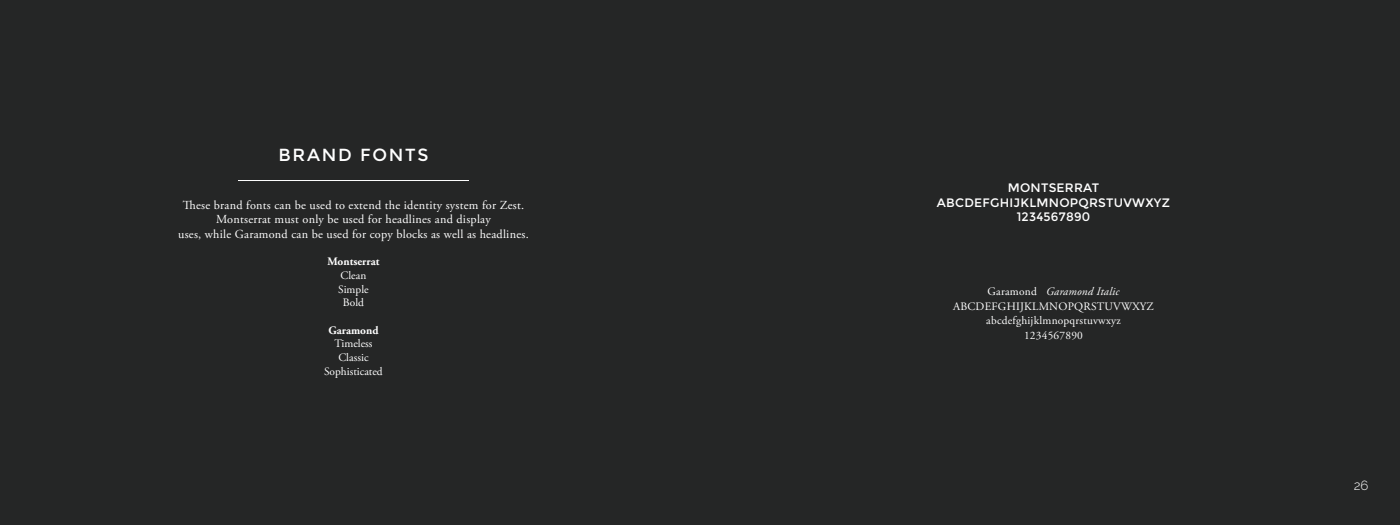
<style>
.page{position:relative;width:1400px;height:525px;background:#252626}
.page>*{position:absolute;margin:0;border:0;box-sizing:border-box;transform-origin:0 0}
.t1{font:17.5px "Montserrat";letter-spacing:.1em;color:#fff}
.t2{font:300 13.12px "Raleway";color:#fff}
.t3{font:12.25px/14.7px "Adobe Garamond Pro";letter-spacing:.02em;color:#fff;text-align:center}
.t4{font:12.25px/14.7px "Montserrat";letter-spacing:.02em;color:#fff;text-align:center}
.t5{font:11.38px/14.7px "Adobe Garamond Pro";letter-spacing:.02em;color:#fff;text-align:center}
.t6{font:11.38px/13.7px "Adobe Garamond Pro";color:#fff;text-align:center}
.t7{font:700 11.38px "Adobe Garamond Pro";color:#fff}
.s1{font-style:italic}
</style>
<div class="page">
<hr style="left:238px;top:180px;width:231px;height:1px;background:#fff">
<h1 class="t1" style="left:278px;top:145px;width:152px">BRAND FONTS</h1>
<p class="t3" style="left:178px;top:198px;width:352px">These brand fonts can be used to extend the identity system for Zest.<br>Montserrat must only be used for headlines and display<br>uses, while Garamond can be used for copy blocks as well as headlines.</p>
<p class="t7" style="left:328px;top:255px;width:53px">Montserrat</p>
<p class="t6" style="left:338px;top:269px;width:32px">Clean<br>Simple<br>Bold</p>
<p class="t7" style="left:329px;top:323px;width:51px">Garamond</p>
<p class="t6" style="left:324px;top:337px;width:60px">Timeless<br>Classic<br>Sophisticated</p>
<p class="t4" style="left:937px;top:180px;width:235px">MONTSERRAT<br>ABCDEFGHIJKLMNOPQRSTUVWXYZ<br>1234567890</p>
<p class="t5" style="left:953px;top:284px;width:202px">Garamond <span class="s1">Garamond Italic<br></span>ABCDEFGHIJKLMNOPQRSTUVWXYZ abcdefghijklmnopqrstuvwxyz<br>1234567890</p>
<p class="t2" style="left:1354px;top:478px;width:16px">26</p>
</div>
